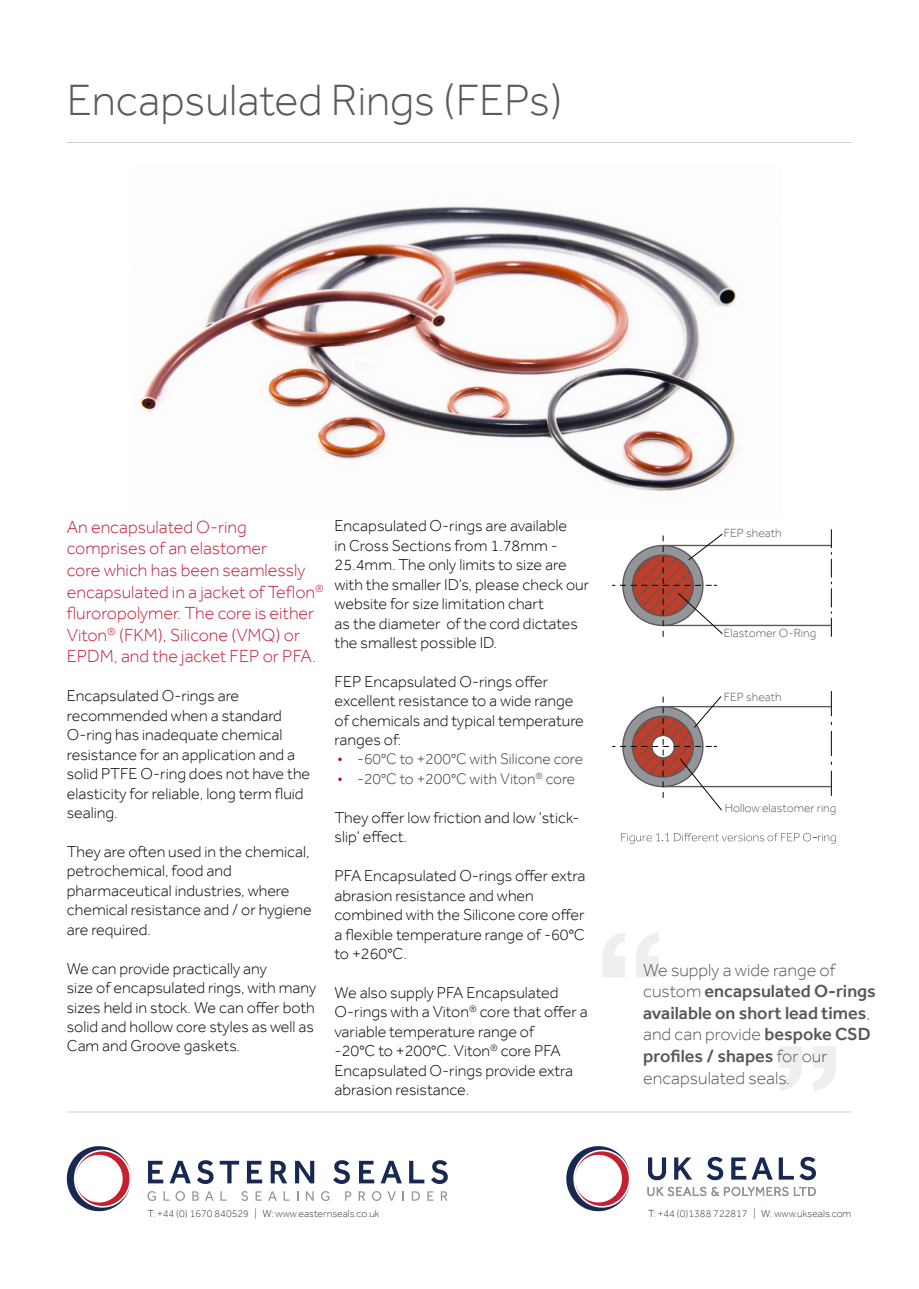
<style>
.page{position:relative;width:919px;height:1289px;background:#fff}
.page>*{position:absolute;margin:0;border:0;box-sizing:border-box;transform-origin:0 0}
.t1{font:300 45px "Effra";color:#59585a}
.t2{font:300 18px/21.6px "Effra";color:#c31f37}
.t3{font:500 18px/21.6px "Effra";color:#57585a}
.t4{font:300 16.2px/19.5px "Effra";color:#040503}
.t5{font:300 15.75px "Effra";color:#3e3e3f}
.t6{font:300 12.15px "Effra";color:#57585a}
.t7{font:300 10.5px "Effra";color:#3e3e3f}
.s1{color:#c20633}
.s2{font-weight:300}
.s3{color:#002957}
.s4{color:#172953}
</style>
<div class="page">
<hr style="left:67px;top:142px;width:785px;height:1px;background:#d1d2d4">
<hr style="left:67px;top:1111px;width:785px;height:1px;background:#d1d2d4">
<svg style="left:602px;top:932px;width:56px;height:45px"></svg>
<svg style="left:779px;top:1046px;width:56px;height:45px"></svg>
<img style="left:140px;top:206px;width:597px;height:285px">
<svg style="left:566px;top:1146px;width:64px;height:65px"></svg>
<svg style="left:647px;top:1186px;width:168px;height:10px"></svg>
<svg style="left:648px;top:1157px;width:18px;height:23px"></svg>
<svg style="left:674px;top:1157px;width:18px;height:22px"></svg>
<svg style="left:706px;top:1156px;width:17px;height:24px"></svg>
<svg style="left:731px;top:1157px;width:41px;height:22px"></svg>
<svg style="left:778px;top:1157px;width:15px;height:22px"></svg>
<svg style="left:799px;top:1156px;width:16px;height:24px"></svg>
<svg style="left:67px;top:1146px;width:64px;height:65px"></svg>
<svg style="left:147px;top:1191px;width:9px;height:9px"></svg>
<svg style="left:163px;top:1191px;width:22px;height:9px"></svg>
<svg style="left:192px;top:1191px;width:7px;height:9px"></svg>
<svg style="left:205px;top:1191px;width:9px;height:9px"></svg>
<svg style="left:220px;top:1191px;width:7px;height:9px"></svg>
<svg style="left:241px;top:1191px;width:7px;height:9px"></svg>
<svg style="left:255px;top:1191px;width:7px;height:9px"></svg>
<svg style="left:268px;top:1191px;width:9px;height:9px"></svg>
<svg style="left:283px;top:1191px;width:7px;height:9px"></svg>
<svg style="left:306px;top:1191px;width:7px;height:9px"></svg>
<svg style="left:321px;top:1191px;width:8px;height:9px"></svg>
<svg style="left:345px;top:1191px;width:6px;height:9px"></svg>
<svg style="left:358px;top:1191px;width:7px;height:9px"></svg>
<svg style="left:372px;top:1191px;width:9px;height:9px"></svg>
<svg style="left:387px;top:1191px;width:9px;height:9px"></svg>
<svg style="left:402px;top:1191px;width:2px;height:9px"></svg>
<svg style="left:412px;top:1191px;width:8px;height:9px"></svg>
<svg style="left:427px;top:1191px;width:6px;height:9px"></svg>
<svg style="left:441px;top:1191px;width:6px;height:9px"></svg>
<svg style="left:148px;top:1160px;width:15px;height:23px"></svg>
<svg style="left:169px;top:1160px;width:22px;height:23px"></svg>
<svg style="left:197px;top:1160px;width:16px;height:23px"></svg>
<svg style="left:220px;top:1160px;width:19px;height:23px"></svg>
<svg style="left:247px;top:1160px;width:15px;height:23px"></svg>
<svg style="left:271px;top:1160px;width:16px;height:23px"></svg>
<svg style="left:295px;top:1160px;width:19px;height:23px"></svg>
<svg style="left:333px;top:1160px;width:17px;height:23px"></svg>
<svg style="left:359px;top:1160px;width:15px;height:23px"></svg>
<svg style="left:380px;top:1160px;width:22px;height:23px"></svg>
<svg style="left:409px;top:1160px;width:15px;height:23px"></svg>
<svg style="left:431px;top:1160px;width:17px;height:23px"></svg>
<svg style="left:621px;top:832px;width:214px;height:11px"></svg>
<svg style="left:612px;top:691px;width:219px;height:119px"></svg>
<svg style="left:612px;top:529px;width:219px;height:108px"></svg>
<p class="t1" style="left:67px;top:75px;width:497px">Encapsulated Rings (FEPs)</p>
<p class="t2" style="left:67px;top:516px;width:181px">An encapsulated O-ring</p>
<p class="t2" style="left:67px;top:537px;width:202px">comprises of an elastomer</p>
<p class="t2" style="left:67px;top:559px;width:258px">core which has been seamlessly encapsulated in a jacket of Teflon<sup>® </sup>fluroropolymer. The core is either<br>Viton<sup>®</sup> (FKM), Silicone (VMQ) or<br>EPDM, and the jacket FEP or PFA.</p>
<p class="t4" style="left:67px;top:686px;width:245px">Encapsulated O-rings are recommended when a standard<br>O-ring has inadequate chemical resistance for an application and a solid PTFE O-ring does not have the elasticity for reliable, long term fluid sealing.</p>
<p class="t4" style="left:67px;top:841px;width:244px">They are often used in the chemical,</p>
<p class="t4" style="left:67px;top:861px;width:246px">petrochemical, food and pharmaceutical industries, where chemical resistance and / or hygiene are required.</p>
<p class="t4" style="left:67px;top:958px;width:202px">We can provide practically any</p>
<p class="t4" style="left:67px;top:977px;width:251px">size of encapsulated rings, with many sizes held in stock. We can offer both solid and hollow core styles as well as Cam and Groove gaskets.</p>
<p class="t4" style="left:334px;top:516px;width:256px">Encapsulated O-rings are available<br>in Cross Sections from 1.78mm - 25.4mm. The only limits to size are with the smaller ID’s, please check our website for size limitation chart<br>as the diameter of the cord dictates the smallest possible ID.</p>
<p class="t4" style="left:334px;top:671px;width:215px">FEP Encapsulated O-rings offer</p>
<p class="t4" style="left:334px;top:691px;width:251px">excellent resistance to a wide range of chemicals and typical temperature ranges of:</p>
<p class="t5" style="left:337px;top:750px;width:247px"><span class="s1">•</span> -60°C to +200°C with Silicone core</p>
<p class="t5" style="left:337px;top:770px;width:239px"><span class="s1">•</span> -20°C to +200°C with Viton<sup>®</sup> core</p>
<p class="t4" style="left:334px;top:807px;width:246px">They offer low friction and low ‘stick&shy;slip’ effect.</p>
<p class="t4" style="left:334px;top:866px;width:252px">PFA Encapsulated O-rings offer extra abrasion resistance and when combined with the Silicone core offer a flexible temperature range of -60°C to +260°C.</p>
<p class="t4" style="left:334px;top:982px;width:225px">We also supply PFA Encapsulated</p>
<p class="t4" style="left:334px;top:1002px;width:255px">O-rings with a Viton<sup>®</sup> core that offer a variable temperature range of</p>
<p class="t4" style="left:334px;top:1041px;width:228px">-20°C to +200°C. Viton<sup>®</sup> core PFA</p>
<p class="t4" style="left:334px;top:1060px;width:240px">Encapsulated O-rings provide extra abrasion resistance.</p>
<p class="t6" style="left:723px;top:525px;width:59px">FEP sheath</p>
<p class="t6" style="left:723px;top:626px;width:94px">Elastomer O-Ring</p>
<p class="t6" style="left:723px;top:690px;width:59px">FEP sheath</p>
<p class="t6" style="left:724px;top:800px;width:113px">Hollow elastomer ring</p>
<p class="t3" style="left:643px;top:958px;width:234px"><span class="s2">We supply a wide range of custom</span> encapsulated O-rings available on short lead times<span class="s2">, and can provide</span> bespoke CSD profiles / shapes <span class="s2">for our encapsulated seals.</span></p>
<p class="t7" style="left:147px;top:1207px;width:234px"><span class="s3">T:</span> +44 (0) 1670 840529 | <span class="s4">W:</span> www.easternseals.co.uk</p>
<p class="t7" style="left:648px;top:1207px;width:205px"><span class="s3">T:</span> +44 (0)1388 722817 | <span class="s4">W:</span> www.ukseals.com</p>
</div>
